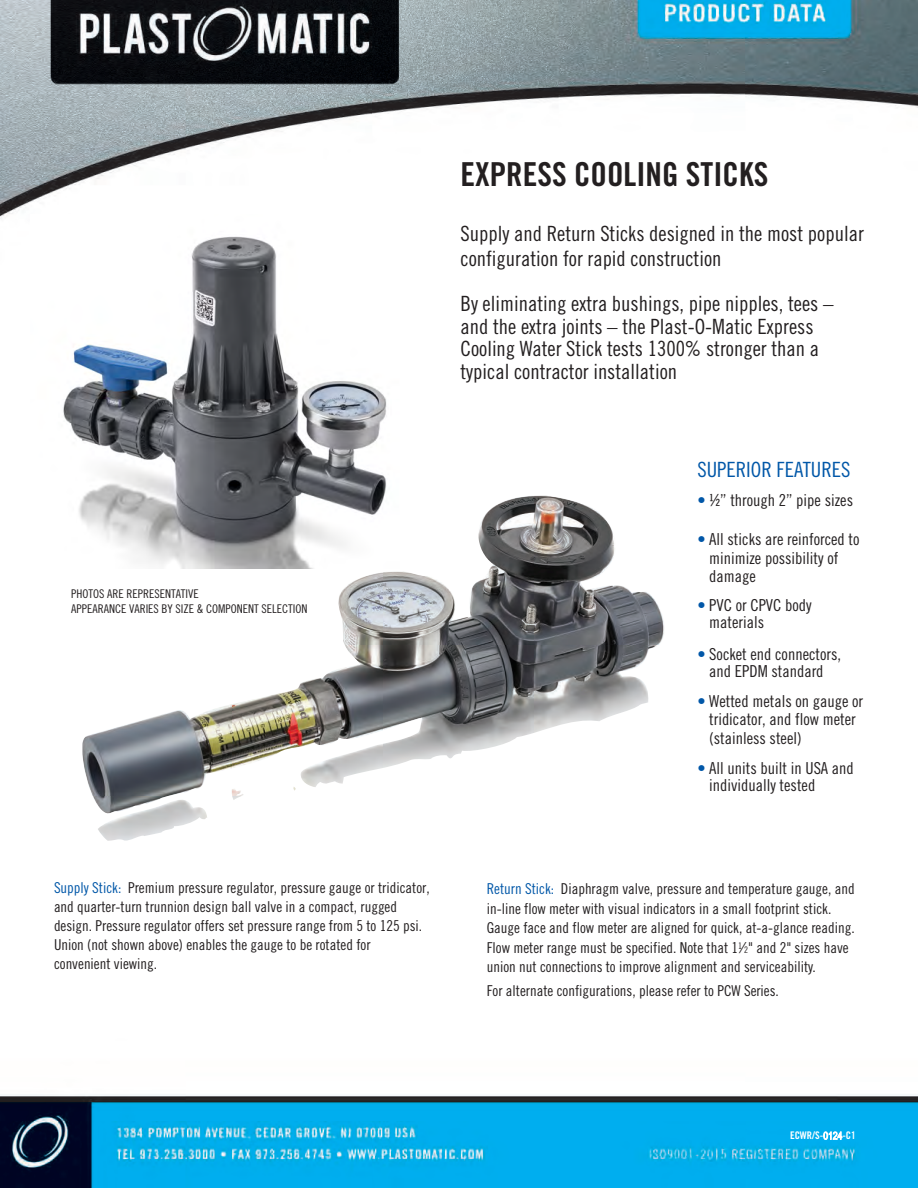
<style>
.page{position:relative;width:918px;height:1188px;background:#fff}
.page>*{position:absolute;margin:0;border:0;box-sizing:border-box;transform-origin:0 0}
.t1{font:33px "Trade Gothic Bold Cond Twenty";color:#231f20}
.t2{font:21px/22.5px "Trade Gothic Cond Eighteen";color:#231f20}
.t3{font:21px "Trade Gothic Cond Eighteen";color:#0157a8}
.t4{font:16.5px/18.5px "Trade Gothic Cond Eighteen";color:#231f20}
.t5{font:16.5px/18.3px "Trade Gothic LT Std Cn 18";color:#231f20}
.t6{font:15px/19.5px "Trade Gothic Cond Eighteen";color:#231f20}
.t7{font:15px/18.9px "Trade Gothic LT Std Cn 18";color:#231f20}
.t8{font:12px/15.1px "Trade Gothic LT Std Cn 18";color:#231f20}
.t9{font:10.5px "Trade Gothic Bold Cond Twenty";color:#fff}
.s1{color:#0157a8}
.s2{font-family:"Trade Gothic Cond Eighteen";color:#0157a8}
.s3{font-family:"Trade Gothic Cond Eighteen"}
.s4{font-size:9px}
.s5{font-family:"Arial Narrow"}
</style>
<div class="page">
<img style="left:0;top:0;width:918px;height:1188px">
<img style="left:82px;top:495px;width:584px;height:346px">
<img style="left:31px;top:215px;width:408px;height:353px">
<h1 class="t1" style="left:460px;top:162px;width:309px">EXPRESS COOLING STICKS</h1>
<h2 class="t2" style="left:460px;top:222px;width:405px;line-height:25.2px">Supply and Return Sticks designed in the most popular configuration for rapid construction</h2>
<p class="t8" style="left:71px;top:586px;width:238px">PHOTOS ARE REPRESENTATIVE<br>APPEARANCE VARIES BY SIZE &amp; COMPONENT SELECTION</p>
<h2 class="t2" style="left:460px;top:294px;width:375px">By eliminating extra bushings, pipe nipples, tees – and the extra joints – the Plast-O-Matic Express Cooling Water Stick tests 1300% stronger than a typical contractor installation</h2>
<h2 class="t3" style="left:697px;top:462px;width:155px">SUPERIOR FEATURES</h2>
<p class="t4" style="left:697px;top:492px;width:157px"><span class="s1">•</span> ½” through 2” pipe sizes</p>
<p class="t4" style="left:709px;top:531px;width:152px;text-indent:-12px"><span class="s1">•</span> All sticks are reinforced to minimize possibility of damage</p>
<p class="t5" style="left:709px;top:597px;width:104px;line-height:17px;text-indent:-12px"><span class="s2">•</span> PVC or CPVC body materials</p>
<p class="t4" style="left:697px;top:647px;width:145px;line-height:17px;text-align:center"><span class="s1">•</span> Socket end connectors, and EPDM standard</p>
<p class="t5" style="left:709px;top:692px;width:156px;text-indent:-12px"><span class="s2">•</span> <span class="s3">W</span>etted metals on gauge or tridicator, and flow meter (stainless steel)</p>
<p class="t4" style="left:709px;top:761px;width:146px;line-height:17px;text-indent:-12px"><span class="s1">•</span> All units built in USA and individually tested</p>
<p class="t7" style="left:54px;top:878px;width:377px"><span class="s2">Supply Stick:</span> Premium pressure regulator, pressure gauge or tridicator, and quarter-turn trunnion design ball valve in a compact, rugged design. Pressure regulator offers set pressure range from 5 to 125 psi.<br>Union (not shown above) enables the gauge to be rotated for convenient viewing.</p>
<p class="t6" style="left:487px;top:880px;width:370px"><span class="s1">Return Stick:</span> Diaphragm valve, pressure and temperature gauge, and in-line flow meter with visual indicators in a small footprint stick.<br>Gauge face and flow meter are aligned for quick, at-a-glance reading.<br>Flow meter range must be specified. Note that 1<sup>1</sup>⁄<span class="s4">2</span>" and 2" sizes have union nut connections to improve alignment and serviceability.</p>
<p class="t6" style="left:487px;top:982px;width:294px">For alternate configurations, please refer to PCW Series.</p>
<p class="t9" style="left:790px;top:1132px;width:67px">ECWR/S-<span class="s5">0124</span>-C1</p>
</div>
